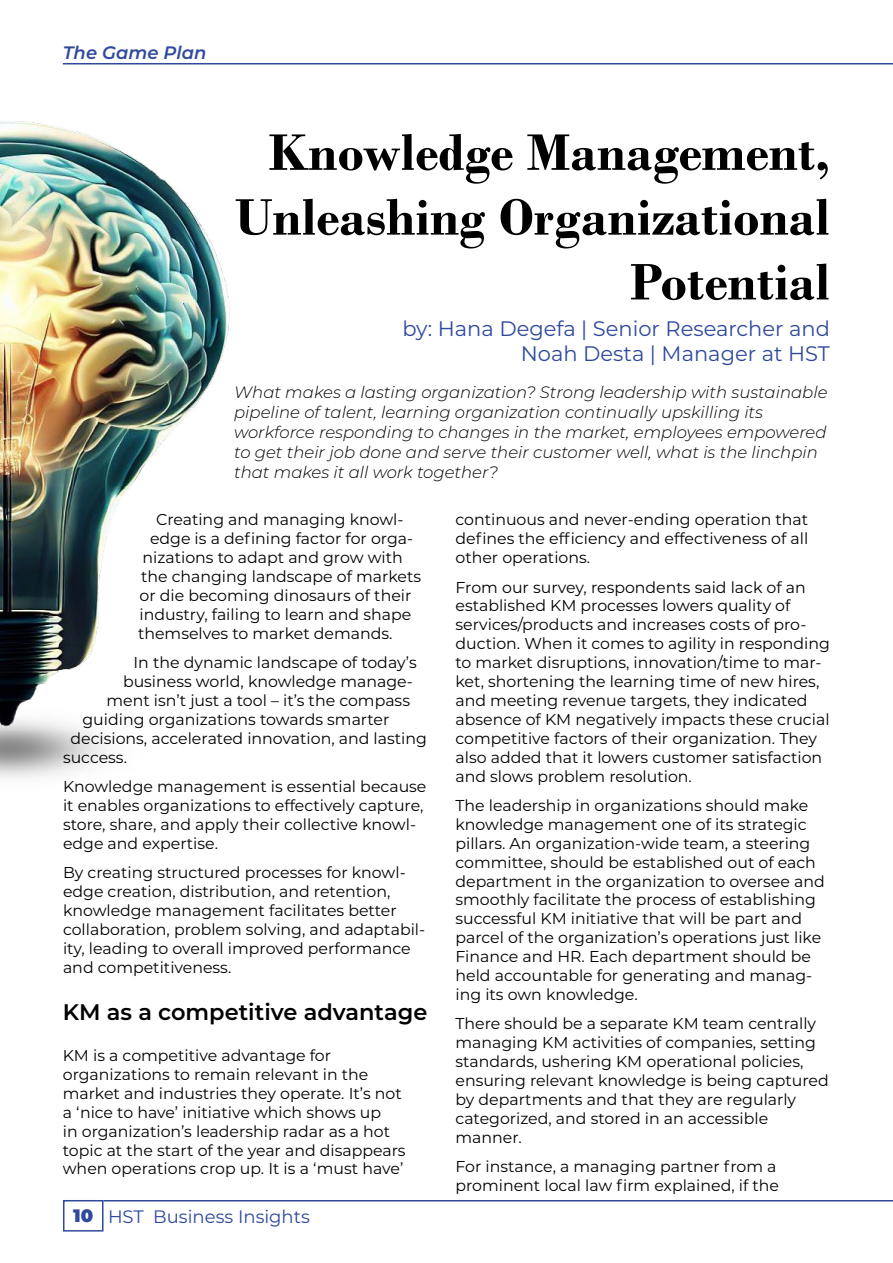
<style>
.page{position:relative;width:893px;height:1263px;background:#fff}
.page>*{position:absolute;margin:0;border:0;box-sizing:border-box;transform-origin:0 0}
.t1{font:700 54px/64.8px "Bodoni";color:#000;text-align:right}
.t2{font:600 22.5px "Montserrat";color:#000}
.t3{font:21px/25.2px "Montserrat";color:#2f499d;text-align:right}
.t4{font:18px "Montserrat";color:#2f499d}
.t5{font:italic 600 18px "Montserrat";color:#2f499d}
.t6{font:italic 300 16.5px/19.8px "Montserrat";color:#000}
.t7{font:15.75px/18.9px "Montserrat";color:#000}
.s1{font-weight:900}
</style>
<div class="page">
<div style="left:63px;top:1200px;width:41px;height:31px;border:2px solid #2f499d"></div>
<hr style="left:104px;top:1200px;width:789px;height:1px;background:#2f499d">
<hr style="left:63px;top:63px;width:830px;height:2px;background:#2f499d">
<img style="left:0;top:63px;width:258px;height:715px">
<p class="t5" style="left:63px;top:40px;width:145px">The Game Plan</p>
<h1 class="t1" style="left:235px;top:120px;width:597px">Knowledge Management,<br>Unleashing Organizational<br>Potential</h1>
<h3 class="t3" style="left:402px;top:315px;width:429px">by: Hana Degefa | Senior Researcher and<br>Noah Desta | Manager at HST</h3>
<p class="t6" style="left:234px;top:382px;width:595px">What makes a lasting organization? Strong leadership with sustainable pipeline of talent, learning organization continually upskilling its workforce responding to changes in the market, employees empowered to get their job done and serve their customer well, what is the linchpin that makes it all work together?</p>
<p class="t7" style="left:156px;top:510px;width:249px">Creating and managing knowl-</p>
<p class="t7" style="left:150px;top:529px;width:265px">edge is a defining factor for orga-</p>
<p class="t7" style="left:143px;top:547px;width:262px">nizations to adapt and grow with</p>
<p class="t7" style="left:141px;top:566px;width:282px">the changing landscape of markets</p>
<p class="t7" style="left:140px;top:585px;width:273px">or die becoming dinosaurs of their</p>
<p class="t7" style="left:140px;top:604px;width:273px">industry, failing to learn and shape</p>
<p class="t7" style="left:138px;top:623px;width:256px">themselves to market demands.</p>
<p class="t7" style="left:134px;top:652px;width:285px">In the dynamic landscape of today’s</p>
<p class="t7" style="left:123px;top:671px;width:291px">business world, knowledge manage-</p>
<p class="t7" style="left:107px;top:690px;width:305px">ment isn’t just a tool – it’s the compass</p>
<p class="t7" style="left:83px;top:709px;width:308px">guiding organizations towards smarter</p>
<p class="t7" style="left:71px;top:728px;width:358px">decisions, accelerated innovation, and lasting</p>
<p class="t7" style="left:63px;top:747px;width:66px">success.</p>
<p class="t7" style="left:63px;top:776px;width:365px">Knowledge management is essential because it enables organizations to effectively capture, store, share, and apply their collective knowl&shy;edge and expertise.</p>
<p class="t7" style="left:63px;top:862px;width:364px">By creating structured processes for knowl&shy;edge creation, distribution, and retention, knowledge management facilitates better collaboration, problem solving, and adaptabil&shy;ity, leading to overall improved performance and competitiveness.</p>
<h2 class="t2" style="left:63px;top:996px;width:366px">KM as a competitive advantage</h2>
<p class="t7" style="left:63px;top:1045px;width:344px">KM is a competitive advantage for organizations to remain relevant in the market and industries they operate. It’s not a ‘nice to have’ initiative which shows up<br>in organization’s leadership radar as a hot topic at the start of the year and disappears when operations crop up. It is a ‘must have’</p>
<p class="t4" style="left:73px;top:1204px;width:238px"><span class="s1">10</span> HST Business Insights</p>
<p class="t7" style="left:455px;top:510px;width:354px;text-align:justify">continuous and never-ending operation that defines the efficiency and effectiveness of all other operations.</p>
<p class="t7" style="left:455px;top:577px;width:376px">From our survey, respondents said lack of an established KM processes lowers quality of services/products and increases costs of pro&shy;duction. When it comes to agility in responding to market disruptions, innovation/time to mar&shy;ket, shortening the learning time of new hires, and meeting revenue targets, they indicated absence of KM negatively impacts these crucial competitive factors of their organization. They also added that it lowers customer satisfaction and slows problem resolution.</p>
<p class="t7" style="left:455px;top:795px;width:371px">The leadership in organizations should make knowledge management one of its strategic pillars. An organization-wide team, a steering committee, should be established out of each department in the organization to oversee and smoothly facilitate the process of establishing successful KM initiative that will be part and parcel of the organization’s operations just like Finance and HR. Each department should be held accountable for generating and manag&shy;ing its own knowledge.</p>
<p class="t7" style="left:455px;top:1014px;width:375px">There should be a separate KM team centrally managing KM activities of companies, setting standards, ushering KM operational policies, ensuring relevant knowledge is being captured by departments and that they are regularly categorized, and stored in an accessible manner.</p>
<p class="t7" style="left:455px;top:1156px;width:325px">For instance, a managing partner from a prominent local law firm explained, if the</p>
</div>
